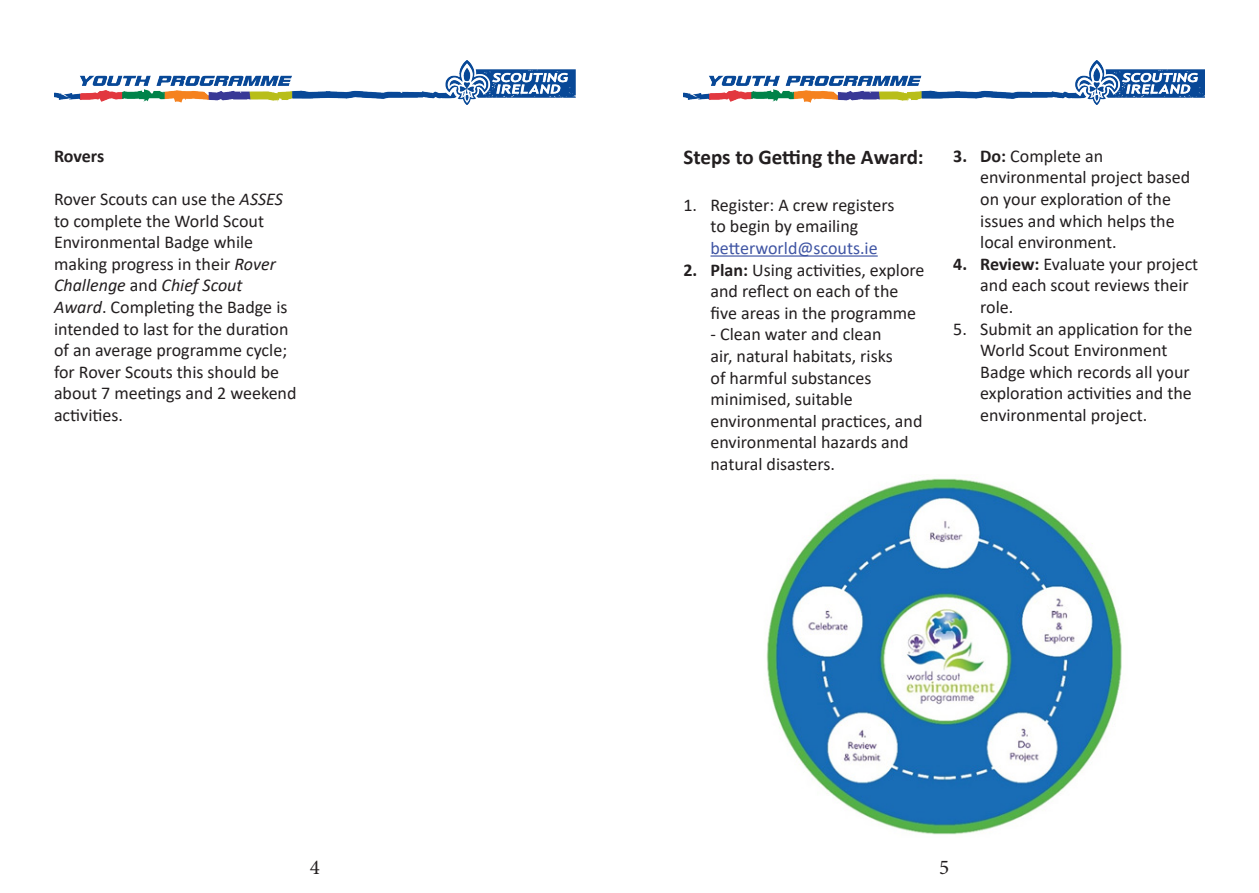
<style>
.page{position:relative;width:1259px;height:893px;background:#fff}
.page>*{position:absolute;margin:0;border:0;box-sizing:border-box;transform-origin:0 0}
.t1{font:700 21px "Calibri";color:#231f20}
.t2{font:21px "Minion Pro";color:#231f20}
.t3{font:18px/21.6px "Calibri";color:#231f20}
.t4{font:18px "Calibri";color:#4055a4}
.t5{font:700 18px "Calibri";letter-spacing:-.01em;color:#231f20}
.s1{font-style:italic}
.s2{font-weight:700}
</style>
<div class="page">
<img style="left:54px;top:61px;width:521px;height:43px">
<img style="left:683px;top:61px;width:522px;height:43px">
<hr style="left:710px;top:255px;width:167px;height:2px;background:#4055a4">
<img style="left:766px;top:478px;width:356px;height:357px">
<p class="t5" style="left:54px;top:143px;width:52px">Rovers</p>
<p class="t3" style="left:54px;top:188px;width:244px">Rover Scouts can use the <span class="s1">ASSES </span>to complete the World Scout<br>Environmental Badge while making progress in their <span class="s1">Rover<br>Challenge</span> and <span class="s1">Chief Scout<br>Award</span>. Completing the Badge is intended to last for the duration of an average programme cycle; for Rover Scouts this should be about 7 meetings and 2 weekend activities.</p>
<p class="t1" style="left:683px;top:142px;width:242px">Steps to Getting the Award:</p>
<p class="t3" style="left:683px;top:194px;width:212px;text-align:center">1. Register: A crew registers to begin by emailing</p>
<p class="t4" style="left:710px;top:236px;width:169px">betterworld@scouts.ie</p>
<p class="t3" style="left:710px;top:258px;width:215px;text-indent:-27px"><span class="s2">2. Plan:</span> Using activities, explore and reflect on each of the five areas in the programme</p>
<p class="t3" style="left:710px;top:323px;width:213px">- Clean water and clean<br>air, natural habitats, risks<br>of harmful substances minimised, suitable environmental practices, and environmental hazards and natural disasters.</p>
<p class="t3" style="left:980px;top:144px;width:211px;text-indent:-27px"><span class="s2">3. Do:</span> Complete an environmental project based on your exploration of the issues and which helps the local environment.</p>
<p class="t3" style="left:980px;top:252px;width:220px;text-indent:-27px"><span class="s2">4. Review:</span> Evaluate your project and each scout reviews their role.</p>
<p class="t3" style="left:980px;top:317px;width:214px;text-indent:-27px">5. Submit an application for the<br>World Scout Environment<br>Badge which records all your exploration activities and the environmental project.</p>
<p class="t2" style="left:310px;top:853px;width:12px">4</p>
<p class="t2" style="left:939px;top:853px;width:12px">5</p>
</div>
